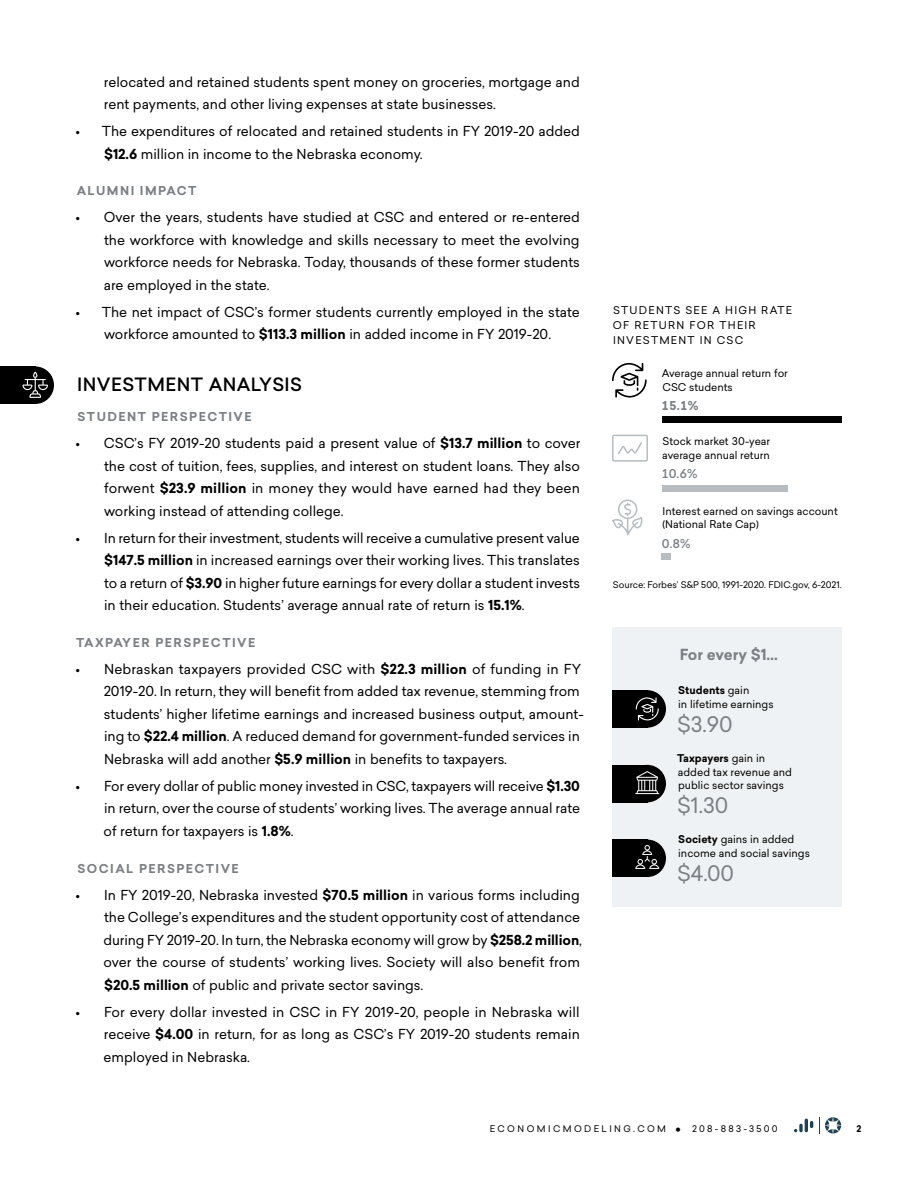
<style>
.page{position:relative;width:918px;height:1188px;background:#fff}
.page>*{position:absolute;margin:0;border:0;box-sizing:border-box;transform-origin:0 0}
.t1{font:239.7px "Chartwell Bars Vertical";color:#b6bcc0;scale:.38 1}
.t2{font:21px "Sailec";color:#7b8084}
.t3{font:500 18px "Sailec";letter-spacing:.025em;color:#000}
.t4{font:700 15px "Sailec";letter-spacing:-.015em;color:#7b8084}
.t5{font:13.5px/22.5px "Sailec";color:#000;text-align:justify}
.t6{font:700 12px "Sailec";letter-spacing:.12em;color:#7b8084}
.t7{font:500 12px "Sailec";color:#7b8084}
.t8{font:10.5px/13.5px "Sailec";color:#000}
.t9{font:10.5px/15px "Sailec";letter-spacing:.12em;color:#000}
.t10{font:9px "Sailec";letter-spacing:.005em;color:#000}
.t11{font:9px "Sailec";letter-spacing:.27em;color:#000}
.t12{font:700 9px "Sailec";color:#000}
.s1{font-weight:700}
.s2{color:#000}
.s3{font-size:17.25px}
</style>
<div class="page">
<svg style="left:794px;top:1119px;width:19px;height:13px"></svg>
<svg style="left:819px;top:1117px;width:22px;height:17px"></svg>
<div style="left:0;top:366px;width:35px;height:38px;background:#000"></div>
<div style="left:16px;top:366px;width:38px;height:38px;background:#000;border-radius:50%"></div>
<svg style="left:22px;top:372px;width:26px;height:26px"></svg>
<div style="left:612px;top:627px;width:230px;height:280px;background:#eff2f4"></div>
<div style="left:612px;top:690px;width:35px;height:38px;background:#000"></div>
<div style="left:628px;top:690px;width:38px;height:38px;background:#000;border-radius:50%"></div>
<svg style="left:636px;top:697px;width:23px;height:23px"></svg>
<div style="left:612px;top:765px;width:35px;height:37px;background:#000"></div>
<div style="left:628px;top:765px;width:38px;height:37px;background:#000;border-radius:50%"></div>
<svg style="left:635px;top:771px;width:24px;height:23px"></svg>
<div style="left:612px;top:840px;width:35px;height:37px;background:#000"></div>
<div style="left:628px;top:840px;width:38px;height:37px;background:#000;border-radius:50%"></div>
<svg style="left:635px;top:845px;width:24px;height:24px"></svg>
<svg style="left:612px;top:500px;width:31px;height:36px"></svg>
<svg style="left:612px;top:363px;width:35px;height:35px"></svg>
<svg style="left:612px;top:435px;width:36px;height:27px"></svg>
<p class="t5" style="left:104px;top:70px;width:478px">relocated and retained students spent money on groceries, mortgage and rent payments, and other living expenses at state businesses.</p>
<p class="t5" style="left:104px;top:120px;width:477px;text-indent:-29px">• The expenditures of relocated and retained students in FY 2019-20 added <span class="s1">$12.6</span> million in income to the Nebraska economy.</p>
<p class="t6" style="left:77px;top:182px;width:121px">ALUMNI IMPACT</p>
<p class="t5" style="left:104px;top:206px;width:478px;text-indent:-28px">• Over the years, students have studied at CSC and entered or re-entered the workforce with knowledge and skills necessary to meet the evolving workforce needs for Nebraska. Today, thousands of these former students are employed in the state.</p>
<p class="t5" style="left:75px;top:301px;width:506px;text-align:center">• The net impact of CSC’s former students currently employed in the state workforce amounted to <span class="s1">$113.3 million</span> in added income in FY 2019-20.</p>
<h3 class="t3" style="left:77px;top:372px;width:226px">INVESTMENT ANALYSIS</h3>
<p class="t6" style="left:78px;top:408px;width:176px">STUDENT PERSPECTIVE</p>
<p class="t5" style="left:104px;top:432px;width:478px;text-indent:-29px">• CSC’s FY 2019-20 students paid a present value of <span class="s1">$13.7 million</span> to cover the cost of tuition, fees, supplies, and interest on student loans. They also forwent <span class="s1">$23.9 million</span> in money they would have earned had they been working instead of attending college.</p>
<p class="t5" style="left:104px;top:526px;width:478px;text-indent:-29px">• In return for their investment, students will receive a cumulative present value <span class="s1">$147.5 million</span> in increased earnings over their working lives. This translates to a return of <span class="s1">$3.90</span> in higher future earnings for every dollar a student invests in their education. Students’ average annual rate of return is <span class="s1">15.1%</span>.</p>
<p class="t6" style="left:76px;top:634px;width:181px">TAXPAYER PERSPECTIVE</p>
<p class="t5" style="left:104px;top:658px;width:482px;text-align:left;text-indent:-28px">• Nebraskan taxpayers provided CSC with <span class="s1">$22.3 million</span> of funding in FY 2019-20. In return, they will benefit from added tax revenue, stemming from students’ higher lifetime earnings and increased business output, amount&shy;ing to <span class="s1">$22.4 million</span>. A reduced demand for government-funded services in Nebraska will add another <span class="s1">$5.9 million</span> in benefits to taxpayers.</p>
<p class="t5" style="left:104px;top:775px;width:478px;text-indent:-28px">• For every dollar of public money invested in CSC, taxpayers will receive <span class="s1">$1.30 </span>in return, over the course of students’ working lives. The average annual rate of return for taxpayers is <span class="s1">1.8%</span>.</p>
<p class="t6" style="left:78px;top:860px;width:163px">SOCIAL PERSPECTIVE</p>
<p class="t5" style="left:104px;top:883px;width:480px;text-align:left;text-indent:-28px">• In FY 2019-20, Nebraska invested <span class="s1">$70.5 million</span> in various forms including the College’s expenditures and the student opportunity cost of attendance during FY 2019-20. In turn, the Nebraska economy will grow by <span class="s1">$258.2 million</span>, over the course of students’ working lives. Society will also benefit from <span class="s1">$20.5 million</span> of public and private sector savings.</p>
<p class="t5" style="left:104px;top:1000px;width:478px;text-indent:-28px">• For every dollar invested in CSC in FY 2019-20, people in Nebraska will receive <span class="s1">$4.00</span> in return, for as long as CSC’s FY 2019-20 students remain employed in Nebraska.</p>
<p class="t9" style="left:613px;top:303px;width:181px">STUDENTS SEE A HIGH RATE<br>OF RETURN FOR THEIR<br>INVESTMENT IN CSC</p>
<p class="t8" style="left:662px;top:367px;width:127px">Average annual return for<br>CSC students</p>
<p class="t6" style="left:661px;top:397px;width:39px">15.1%</p>
<h1 class="t1" style="left:891px;top:412px;width:405px;rotate:90deg"><span class="s2">100</span>+70+5</h1>
<p class="t8" style="left:662px;top:435px;width:110px">Stock market 30-year average annual return</p>
<p class="t7" style="left:661px;top:465px;width:38px">10.6%</p>
<p class="t8" style="left:663px;top:504px;width:177px">Interest earned on savings account (National Rate Cap)</p>
<p class="t7" style="left:662px;top:535px;width:30px">0.8%</p>
<p class="t10" style="left:613px;top:578px;width:230px">Source: Forbes’ S&amp;P 500, 1991-2020. FDIC.gov, 6-2021.</p>
<p class="t4" style="left:680px;top:644px;width:100px">For every $1…</p>
<p class="t8" style="left:678px;top:683px;width:97px"><span class="s1">Students</span> gain<br>in lifetime earnings</p>
<h2 class="t2" style="left:677px;top:709px;width:57px">$3.90</h2>
<p class="t8" style="left:677px;top:751px;width:117px"><span class="s1">Taxpayers</span> gain in added tax revenue and public sector savings</p>
<h2 class="t2" style="left:677px;top:791px;width:53px">$1.30</h2>
<p class="t8" style="left:678px;top:833px;width:133px"><span class="s1">Society</span> gains in added income and social savings</p>
<h2 class="t2" style="left:677px;top:859px;width:58px">$4.00</h2>
<p class="t11" style="left:490px;top:1123px;width:289px">ECONOMICMODELING.COM <span class="s3">•</span> 208-883-3500</p>
<p class="t12" style="left:856px;top:1123px;width:6px">2</p>
</div>
